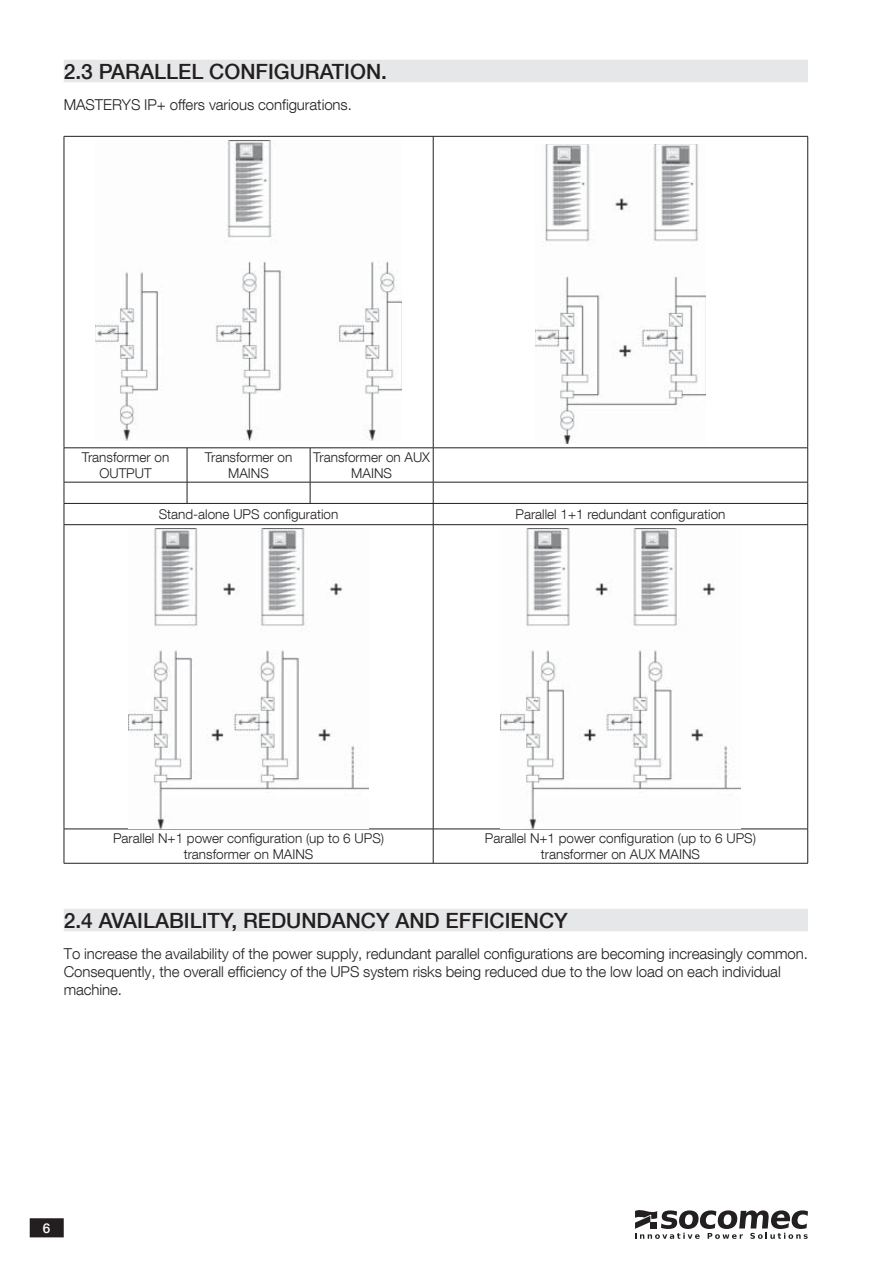
<style>
.page{position:relative;width:893px;height:1263px;background:#fff}
.page>*{position:absolute;margin:0;border:0;box-sizing:border-box;transform-origin:0 0}
.t1{font:500 21px "Helvetica Neue LT Com";color:#231f20}
.t2{font:300 15px/18px "Helvetica Neue LT Com";letter-spacing:-.005em;color:#231f20}
.t3{font:300 13.5px/16.2px "Helvetica Neue LT Com";color:#231f20;text-align:center}
.t4{font:500 13.5px "Helvetica Neue LT Com";color:#fff}
</style>
<div class="page">
<div style="left:64px;top:60px;width:744px;height:22px;background:#e6e7e8"></div>
<div style="left:64px;top:909px;width:744px;height:22px;background:#e6e7e8"></div>
<hr style="left:64px;top:448px;width:246px;height:1px;background:#231f20">
<hr style="left:187px;top:448px;width:1px;height:34px;background:#231f20">
<hr style="left:310px;top:448px;width:123px;height:1px;background:#231f20">
<hr style="left:310px;top:448px;width:1px;height:34px;background:#231f20">
<hr style="left:433px;top:448px;width:375px;height:1px;background:#231f20">
<hr style="left:64px;top:482px;width:246px;height:1px;background:#231f20">
<svg style="left:187px;top:482px;width:1px;height:21px"></svg>
<hr style="left:310px;top:482px;width:123px;height:1px;background:#231f20">
<svg style="left:310px;top:482px;width:1px;height:21px"></svg>
<hr style="left:433px;top:482px;width:375px;height:1px;background:#231f20">
<hr style="left:64px;top:524px;width:744px;height:1px;background:#231f20">
<hr style="left:64px;top:829px;width:1px;height:34px;background:#231f20">
<hr style="left:807px;top:829px;width:1px;height:34px;background:#231f20">
<hr style="left:64px;top:863px;width:744px;height:1px;background:#231f20">
<hr style="left:433px;top:137px;width:1px;height:311px;background:#231f20">
<hr style="left:433px;top:448px;width:1px;height:34px;background:#231f20">
<hr style="left:64px;top:503px;width:744px;height:1px;background:#231f20">
<svg style="left:433px;top:482px;width:1px;height:42px"></svg>
<hr style="left:433px;top:525px;width:1px;height:304px;background:#231f20">
<hr style="left:433px;top:829px;width:1px;height:34px;background:#231f20">
<hr style="left:64px;top:136px;width:123px;height:1px;background:#231f20">
<hr style="left:64px;top:137px;width:1px;height:311px;background:#231f20">
<hr style="left:187px;top:136px;width:621px;height:1px;background:#231f20">
<hr style="left:807px;top:137px;width:1px;height:311px;background:#231f20">
<hr style="left:64px;top:448px;width:1px;height:34px;background:#231f20">
<hr style="left:807px;top:448px;width:1px;height:34px;background:#231f20">
<svg style="left:64px;top:482px;width:1px;height:42px"></svg>
<svg style="left:807px;top:482px;width:1px;height:42px"></svg>
<hr style="left:64px;top:525px;width:1px;height:304px;background:#231f20">
<hr style="left:807px;top:525px;width:1px;height:304px;background:#231f20">
<hr style="left:64px;top:829px;width:744px;height:1px;background:#231f20">
<img style="left:95px;top:141px;width:307px;height:299px">
<img style="left:535px;top:144px;width:170px;height:300px">
<img style="left:129px;top:529px;width:239px;height:300px">
<img style="left:500px;top:529px;width:240px;height:300px">
<svg style="left:635px;top:1210px;width:173px;height:29px"></svg>
<div style="left:650px;top:1222px;width:7px;height:7px;background:#231f20"></div>
<div style="left:30px;top:1219px;width:33px;height:18px;background:#231f20"></div>
<div style="left:30px;top:1218px;width:34px;height:19px;border:2px solid #231f20"></div>
<h1 class="t1" style="left:64px;top:64px;width:325px">2.3 PARALLEL CONFIGURATION.</h1>
<p class="t2" style="left:64px;top:97px;width:290px">MASTERYS IP+ offers various configurations.</p>
<p class="t3" style="left:82px;top:451px;width:89px">Transformer on<br>OUTPUT</p>
<p class="t3" style="left:205px;top:451px;width:89px">Transformer on<br>MAINS</p>
<p class="t3" style="left:313px;top:451px;width:118px">Transformer on AUX<br>MAINS</p>
<p class="t3" style="left:159px;top:508px;width:181px">Stand-alone UPS configuration</p>
<p class="t3" style="left:515px;top:508px;width:211px">Parallel 1+1 redundant configuration</p>
<p class="t3" style="left:113px;top:832px;width:272px">Parallel N+1 power configuration (up to 6 UPS) transformer on MAINS</p>
<p class="t3" style="left:485px;top:832px;width:272px">Parallel N+1 power configuration (up to 6 UPS) transformer on AUX MAINS</p>
<h1 class="t1" style="left:64px;top:913px;width:505px">2.4 AVAILABILITY, REDUNDANCY AND EFFICIENCY</h1>
<p class="t2" style="left:64px;top:947px;width:746px">To increase the availability of the power supply, redundant parallel configurations are becoming increasingly common.<br>Consequently, the overall efficiency of the UPS system risks being reduced due to the low load on each individual machine.</p>
<p class="t4" style="left:43px;top:1223px;width:9px">6</p>
</div>
